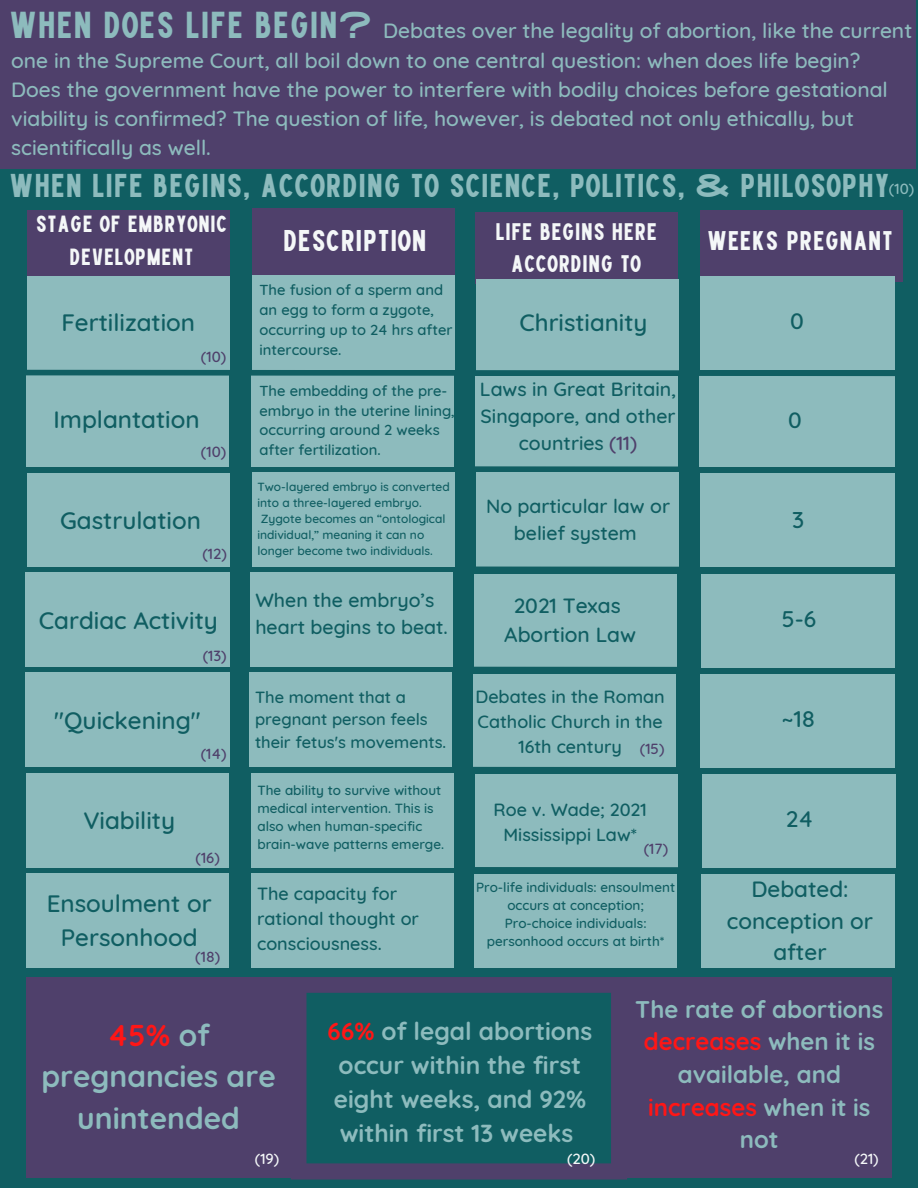
<style>
.page{position:relative;width:918px;height:1188px;background:#105e62}
.page>*{position:absolute;margin:0;border:0;box-sizing:border-box;transform-origin:0 0}
.t1{font:37.5px "High Cruiser";color:#8dbbbd}
.t2{font:33px "High Cruiser";color:#8dbbbd}
.t3{font:700 30px/41.7px "Quicksand";color:#8dbbbd;text-align:center}
.t4{font:30px "High Cruiser";color:#f4f7f8}
.t5{font:27px "High Cruiser";color:#f4f7f8}
.t6{font:700 24.6px/33.8px "Quicksand";color:#8dbbbd}
.t7{font:500 24.15px/33.8px "Quicksand";color:#105e62;text-align:center}
.t8{font:700 24px/32.7px "Quicksand";color:#8dbbbd;text-align:center}
.t9{font:24px/32.7px "High Cruiser";color:#f4f7f8;text-align:center}
.t10{font:500 24px "Quicksand";color:#105e62}
.t11{font:23.4px/32.7px "High Cruiser";color:#f4f7f8;text-align:center}
.t12{font:500 23.25px "Quicksand";color:#105e62}
.t13{font:500 23.1px "Quicksand";color:#105e62}
.t14{font:500 22.95px "Quicksand";color:#105e62}
.t15{font:500 22.65px "Quicksand";color:#105e62}
.t16{font:500 22.5px/31.5px "Quicksand";color:#105e62;text-align:center}
.t17{font:500 21px/29.2px "Quicksand";color:#8dbbbd}
.t18{font:500 21px "Quicksand";color:#105e62}
.t19{font:500 19.5px/27px "Quicksand";color:#105e62;text-align:center}
.t20{font:500 18px/24.8px "Quicksand";color:#105e62;text-align:center}
.t21{font:500 16.5px/22.5px "Quicksand";color:#105e62}
.t22{font:500 15px "Quicksand";color:#4f406b}
.t23{font:500 15px "Quicksand";color:#f4f7f8}
.t24{font:500 15px "Quicksand";color:#8dbbbd}
.t25{font:500 14.7px/20px "Quicksand";color:#105e62}
.t26{font:500 13.5px/18px "Quicksand";color:#105e62;text-align:center}
.t27{font:500 12px/16px "Quicksand";color:#105e62;text-align:center}
.s1{color:#4f406b}
.s2{color:#ff1616}
</style>
<div class="page">
<div style="left:0;top:0;width:916px;height:169px;background:#4f406b"></div>
<div style="left:475px;top:212px;width:203px;height:72px;background:#4f406b"></div>
<div style="left:476px;top:279px;width:202px;height:91px;background:#8dbbbd"></div>
<div style="left:27px;top:210px;width:202px;height:72px;background:#4f406b"></div>
<div style="left:27px;top:277px;width:203px;height:93px;background:#8dbbbd"></div>
<div style="left:252px;top:208px;width:202px;height:72px;background:#4f406b"></div>
<div style="left:252px;top:275px;width:203px;height:95px;background:#8dbbbd"></div>
<div style="left:700px;top:210px;width:202px;height:72px;background:#4f406b"></div>
<div style="left:700px;top:277px;width:195px;height:93px;background:#8dbbbd"></div>
<div style="left:475px;top:376px;width:202px;height:91px;background:#8dbbbd"></div>
<svg style="left:27px;top:463px;width:868px;height:12px"></svg>
<div style="left:26px;top:374px;width:203px;height:93px;background:#8dbbbd"></div>
<div style="left:251px;top:372px;width:203px;height:95px;background:#8dbbbd"></div>
<div style="left:699px;top:374px;width:196px;height:93px;background:#8dbbbd"></div>
<div style="left:476px;top:472px;width:202px;height:95px;background:#8dbbbd"></div>
<svg style="left:25px;top:563px;width:654px;height:12px"></svg>
<div style="left:27px;top:474px;width:203px;height:93px;background:#8dbbbd"></div>
<div style="left:252px;top:472px;width:203px;height:95px;background:#8dbbbd"></div>
<div style="left:700px;top:474px;width:195px;height:93px;background:#8dbbbd"></div>
<div style="left:474px;top:574px;width:203px;height:93px;background:#8dbbbd"></div>
<svg style="left:25px;top:664px;width:870px;height:12px"></svg>
<div style="left:26px;top:573px;width:204px;height:94px;background:#8dbbbd"></div>
<div style="left:251px;top:573px;width:202px;height:94px;background:#8dbbbd"></div>
<div style="left:701px;top:574px;width:194px;height:93px;background:#8dbbbd"></div>
<svg style="left:26px;top:367px;width:869px;height:12px"></svg>
<div style="left:473px;top:674px;width:203px;height:93px;background:#8dbbbd"></div>
<svg style="left:229px;top:764px;width:667px;height:12px"></svg>
<div style="left:25px;top:673px;width:204px;height:94px;background:#8dbbbd"></div>
<div style="left:250px;top:673px;width:202px;height:94px;background:#8dbbbd"></div>
<div style="left:700px;top:674px;width:195px;height:93px;background:#8dbbbd"></div>
<div style="left:475px;top:774px;width:202px;height:94px;background:#8dbbbd"></div>
<svg style="left:26px;top:864px;width:870px;height:12px"></svg>
<div style="left:26px;top:773px;width:203px;height:94px;background:#8dbbbd"></div>
<div style="left:251px;top:773px;width:203px;height:94px;background:#8dbbbd"></div>
<div style="left:702px;top:774px;width:193px;height:94px;background:#8dbbbd"></div>
<div style="left:475px;top:874px;width:202px;height:94px;background:#8dbbbd"></div>
<div style="left:26px;top:873px;width:203px;height:95px;background:#8dbbbd"></div>
<div style="left:251px;top:873px;width:202px;height:95px;background:#8dbbbd"></div>
<div style="left:702px;top:874px;width:193px;height:94px;background:#8dbbbd"></div>
<div style="left:26px;top:977px;width:265px;height:200px;background:#4f406b"></div>
<div style="left:627px;top:977px;width:265px;height:200px;background:#4f406b"></div>
<svg style="left:291px;top:977px;width:336px;height:203px"></svg>
<p class="t1" style="left:9px;top:4px;width:365px">WHEN DOES LIFE BEGIN?</p>
<p class="t17" style="left:11px;top:16px;width:903px;text-indent:372px">Debates over the legality of abortion, like the current one in the Supreme Court, all boil down to one central question: when does life begin?<br>Does the government have the power to interfere with bodily choices before gestational viability is confirmed? The question of life, however, is debated not only ethically, but scientifically as well.</p>
<p class="t2" style="left:9px;top:167px;width:883px">WHEN LIFE BEGINS, ACCORDING TO SCIENCE, POLITICS, &amp; PHILOSOPHY</p>
<p class="t24" style="left:889px;top:179px;width:27px">(10)</p>
<p class="t11" style="left:36px;top:210px;width:193px">STAGE OF EMBRYONIC<br>DEVELOPMENT</p>
<p class="t9" style="left:495px;top:217px;width:164px">LIFE BEGINS HERE<br>ACCORDING TO</p>
<p class="t4" style="left:283px;top:225px;width:146px">DESCRIPTION</p>
<p class="t5" style="left:707px;top:226px;width:188px">WEEKS PREGNANT</p>
<p class="t25" style="left:260px;top:280px;width:194px">The fusion of a sperm and an egg to form a zygote, occurring up to 24 hrs after intercourse.</p>
<p class="t7" style="left:61px;top:305px;width:135px">Fertilization</p>
<p class="t10" style="left:520px;top:307px;width:129px">Christianity</p>
<p class="t15" style="left:790px;top:306px;width:15px">0</p>
<p class="t22" style="left:201px;top:347px;width:27px">(10)</p>
<p class="t7" style="left:53px;top:403px;width:148px">Implantation</p>
<p class="t22" style="left:201px;top:442px;width:27px">(10)</p>
<p class="t7" style="left:60px;top:503px;width:142px">Gastrulation</p>
<p class="t22" style="left:202px;top:544px;width:26px">(12)</p>
<p class="t7" style="left:39px;top:603px;width:181px">Cardiac Activity</p>
<p class="t22" style="left:203px;top:646px;width:25px">(13)</p>
<p class="t25" style="left:260px;top:380px;width:197px">The embedding of the pre&shy;embryo in the uterine lining, occurring around 2 weeks after fertilization.</p>
<p class="t19" style="left:480px;top:376px;width:198px">Laws in Great Britain,<br>Singapore, and other countries <span class="s1">(11)</span></p>
<p class="t27" style="left:257px;top:478px;width:194px;text-align:left">Two-layered embryo is converted into a three-layered embryo.<br>Zygote becomes an “ontological individual,” meaning it can no longer become two individuals.</p>
<p class="t19" style="left:486px;top:492px;width:185px">No particular law or belief system</p>
<p class="t19" style="left:255px;top:586px;width:194px;text-align:left">When the embryo’s heart begins to beat.</p>
<p class="t18" style="left:514px;top:592px;width:108px">2021 Texas</p>
<p class="t18" style="left:504px;top:621px;width:133px">Abortion Law</p>
<p class="t16" style="left:788px;top:404px;width:15px">0</p>
<p class="t12" style="left:792px;top:505px;width:14px">3</p>
<p class="t13" style="left:782px;top:604px;width:36px">5-6</p>
<p class="t20" style="left:475px;top:684px;width:191px">Debates in the Roman<br>Catholic Church in the<br>16th century</p>
<p class="t21" style="left:255px;top:685px;width:193px">The moment that a pregnant person feels their fetus's movements.</p>
<p class="t7" style="left:54px;top:703px;width:148px">"Quickening"</p>
<p class="t13" style="left:782px;top:704px;width:35px">~18</p>
<p class="t22" style="left:201px;top:744px;width:27px">(14)</p>
<p class="t22" style="left:640px;top:739px;width:26px">(15)</p>
<p class="t26" style="left:257px;top:781px;width:188px;text-align:left">The ability to survive without medical intervention. This is also when human-specific brain-wave patterns emerge.</p>
<p class="t7" style="left:83px;top:803px;width:93px">Viability</p>
<p class="t20" style="left:494px;top:797px;width:155px">Roe v. Wade; 2021<br>Mississippi Law*</p>
<p class="t14" style="left:786px;top:804px;width:29px">24</p>
<p class="t22" style="left:644px;top:839px;width:26px">(17)</p>
<p class="t22" style="left:196px;top:848px;width:26px">(16)</p>
<p class="t7" style="left:47px;top:886px;width:167px">Ensoulment or<br>Personhood</p>
<p class="t22" style="left:195px;top:947px;width:26px">(18)</p>
<p class="t27" style="left:487px;top:878px;width:177px">Pro-life. Christians: ensoulment occurs at conception;</p>
<p class="t27" style="left:511px;top:910px;width:129px">Pro-choice and others:</p>
<p class="t20" style="left:257px;top:881px;width:164px;text-align:left">The capacity for rational thought or consciousness.</p>
<p class="t26" style="left:476px;top:878px;width:201px">Pro-life individuals: ensoulment occurs at conception;</p>
<p class="t26" style="left:487px;top:914px;width:179px">Pro-choice individuals: personhood occurs at birth*</p>
<p class="t16" style="left:727px;top:873px;width:148px">Debated: conception or after</p>
<p class="t3" style="left:41px;top:1013px;width:236px"><span class="s2">45%</span> of pregnancies are unintended</p>
<p class="t6" style="left:328px;top:1014px;width:266px"><span class="s2">66%</span> of legal abortions occur within the first eight weeks, and 92% within first 13 weeks</p>
<p class="t8" style="left:635px;top:992px;width:250px">The rate of abortions <span class="s2">decreases</span> when it is available, and <span class="s2">increases</span> when it is not</p>
<p class="t23" style="left:255px;top:1149px;width:26px">(19)</p>
<p class="t23" style="left:567px;top:1149px;width:30px">(20)</p>
<p class="t23" style="left:854px;top:1149px;width:26px">(21)</p>
</div>
